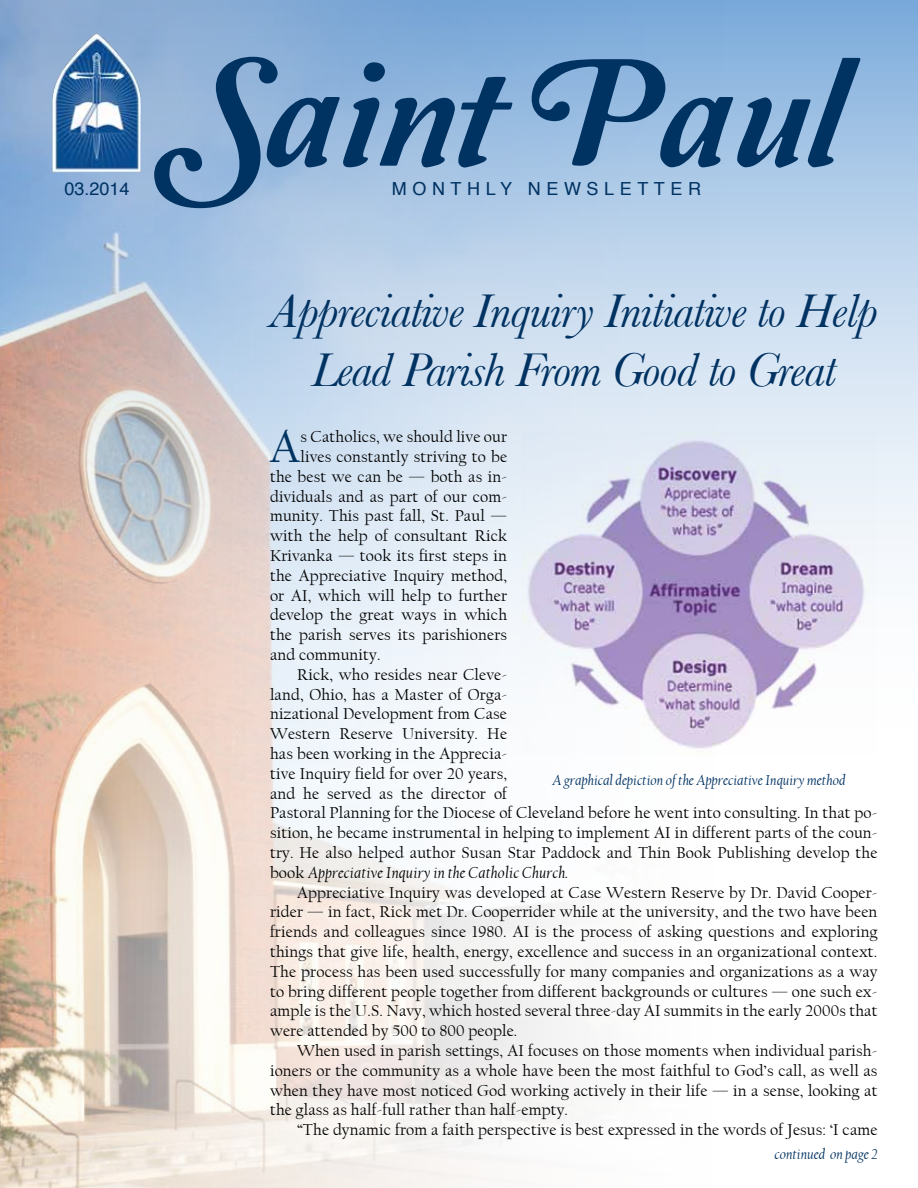
<style>
.page{position:relative;width:918px;height:1188px;background:#fff}
.page>*{position:absolute;margin:0;border:0;box-sizing:border-box;transform-origin:0 0}
.t1{font:159px "Amperzand";color:#003262}
.t2{font:italic 49.5px/59.4px "Baskerville";letter-spacing:-.02em;color:#003262;text-align:center}
.t3{font:46.35px "Californian FB";color:#003262}
.t4{font:18px "Helvetica";letter-spacing:.31em;color:#003262}
.t5{font:16.5px "Californian FB";letter-spacing:.01em;color:#000}
.t6{font:italic 16.5px "Californian FB";letter-spacing:.01em;color:#000}
.t7{font:italic 15px "Californian FB";color:#003262}
.s1{font-style:normal}
</style>
<div class="page">
<svg style="left:752px;top:0;width:166px;height:561px;background:#b7d1eb"></svg>
<img style="left:0;top:0;width:752px;height:1188px">
<img style="left:52px;top:32px;width:89px;height:140px">
<img style="left:522px;top:432px;width:355px;height:322px">
<h1 class="t1" style="left:167px;top:31px;width:677px">Saint Paul</h1>
<p class="t4" style="left:64px;top:175px;width:67px">03.2014</p>
<p class="t4" style="left:392px;top:175px;width:311px">MONTHLY NEWSLETTER</p>
<h2 class="t2" style="left:270px;top:281px;width:609px">Appreciative Inquiry Initiative to Help<br>Lead Parish From Good to Great</h2>
<h3 class="t3" style="left:270px;top:421px;width:32px">A</h3>
<p class="t5" style="left:301px;top:428px;width:208px">s Catholics, we should live our</p>
<p class="t5" style="left:301px;top:447px;width:208px">lives constantly striving to be</p>
<p class="t5" style="left:270px;top:467px;width:239px">the best we can be — both as in-</p>
<p class="t5" style="left:270px;top:487px;width:239px">dividuals and as part of our com-</p>
<p class="t5" style="left:270px;top:507px;width:239px">munity. This past fall, St. Paul —</p>
<p class="t5" style="left:270px;top:527px;width:239px">with the help of consultant Rick</p>
<p class="t5" style="left:270px;top:546px;width:239px">Krivanka — took its first steps in</p>
<p class="t5" style="left:270px;top:566px;width:239px">the Appreciative Inquiry method,</p>
<p class="t5" style="left:270px;top:586px;width:239px">or AI, which will help to further</p>
<p class="t5" style="left:270px;top:606px;width:239px">develop the great ways in which</p>
<p class="t5" style="left:270px;top:626px;width:239px">the parish serves its parishioners</p>
<p class="t5" style="left:270px;top:645px;width:112px">and community.</p>
<p class="t5" style="left:297px;top:665px;width:211px">Rick, who resides near Cleve-</p>
<p class="t5" style="left:270px;top:685px;width:239px">land, Ohio, has a Master of Orga-</p>
<p class="t5" style="left:270px;top:705px;width:238px">nizational Development from Case</p>
<p class="t5" style="left:270px;top:725px;width:239px">Western Reserve University. He</p>
<p class="t5" style="left:270px;top:744px;width:239px">has been working in the Apprecia-</p>
<p class="t5" style="left:270px;top:764px;width:239px">tive Inquiry field for over 20 years,</p>
<p class="t5" style="left:270px;top:784px;width:239px">and he served as the director of</p>
<p class="t5" style="left:270px;top:804px;width:609px">Pastoral Planning for the Diocese of Cleveland before he went into consulting. In that po-</p>
<p class="t5" style="left:270px;top:824px;width:609px">sition, he became instrumental in helping to implement AI in different parts of the coun-</p>
<p class="t5" style="left:270px;top:843px;width:609px">try. He also helped author Susan Star Paddock and Thin Book Publishing develop the</p>
<p class="t6" style="left:270px;top:863px;width:300px"><span class="s1">book</span> Appreciative Inquiry in the Catholic Church.</p>
<p class="t5" style="left:297px;top:883px;width:582px">Appreciative Inquiry was developed at Case Western Reserve by Dr. David Cooper-</p>
<p class="t5" style="left:270px;top:903px;width:609px">rider — in fact, Rick met Dr. Cooperrider while at the university, and the two have been</p>
<p class="t5" style="left:270px;top:923px;width:609px">friends and colleagues since 1980. AI is the process of asking questions and exploring</p>
<p class="t5" style="left:270px;top:942px;width:609px">things that give life, health, energy, excellence and success in an organizational context.</p>
<p class="t5" style="left:270px;top:962px;width:609px">The process has been used successfully for many companies and organizations as a way</p>
<p class="t5" style="left:270px;top:982px;width:609px">to bring different people together from different backgrounds or cultures — one such ex-</p>
<p class="t5" style="left:270px;top:1002px;width:609px">ample is the U.S. Navy, which hosted several three-day AI summits in the early 2000s that</p>
<p class="t5" style="left:270px;top:1022px;width:249px">were attended by 500 to 800 people.</p>
<p class="t5" style="left:297px;top:1041px;width:582px">When used in parish settings, AI focuses on those moments when individual parish-</p>
<p class="t5" style="left:270px;top:1061px;width:609px">ioners or the community as a whole have been the most faithful to God’s call, as well as</p>
<p class="t5" style="left:270px;top:1081px;width:609px">when they have most noticed God working actively in their life — in a sense, looking at</p>
<p class="t5" style="left:270px;top:1101px;width:300px">the glass as half-full rather than half-empty.</p>
<p class="t5" style="left:297px;top:1121px;width:582px">“The dynamic from a faith perspective is best expressed in the words of Jesus: ‘I came</p>
<p class="t7" style="left:553px;top:772px;width:294px">A graphical depiction of the Appreciative Inquiry method</p>
<p class="t7" style="left:774px;top:1145px;width:105px">continued on page 2</p>
</div>
